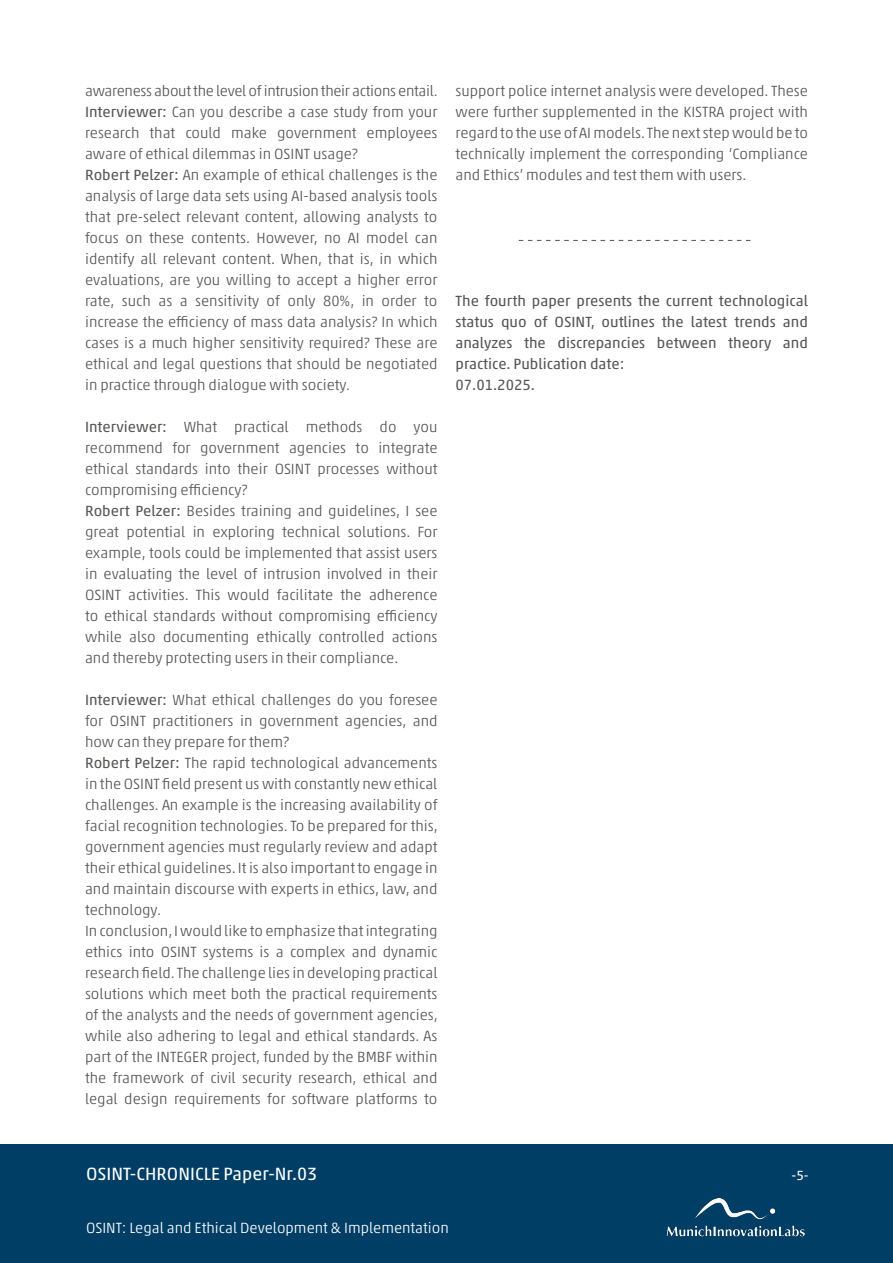
<style>
.page{position:relative;width:893px;height:1263px;background:#fff}
.page>*{position:absolute;margin:0;border:0;box-sizing:border-box;transform-origin:0 0}
.t1{font:18px "Akko Pro";color:#fff}
.Fließtext{font:300 15px/21px "Akko Pro";color:#575756;text-align:justify}
.Fließtext-2{font:15px/21px "Akko Pro";color:#575756;text-align:justify}
.Fließtext-3{font:300 15px "Akko Pro";letter-spacing:-.02em;color:#575756}
.t2{font:300 15px "Akko Pro";color:#fff}
.t3{font:13.5px "Akko Pro";color:#fff}
.s1{font-weight:400}
</style>
<div class="page">
<div style="left:0;top:1144px;width:893px;height:119px;background:#003e66"></div>
<img style="left:666px;top:1198px;width:139px;height:39px">
<svg style="left:519px;top:240px;width:231px;height:1px"></svg>
<p class="Fließtext-3" style="left:85px;top:82px;width:354px">awareness about the level of intrusion their actions entail.</p>
<p class="Fließtext" style="left:85px;top:101px;width:354px"><span class="s1">Interviewer:</span> Can you describe a case study from your research that could make government employees aware of ethical dilemmas in OSINT usage?</p>
<p class="Fließtext" style="left:85px;top:164px;width:354px"><span class="s1">Robert Pelzer:</span> An example of ethical challenges is the analysis of large data sets using AI-based analysis tools that pre-select relevant content, allowing analysts to focus on these contents. However, no AI model can identify all relevant content. When, that is, in which evaluations, are you willing to accept a higher error rate, such as a sensitivity of only 80%, in order to increase the efficiency of mass data analysis? In which cases is a much higher sensitivity required? These are ethical and legal questions that should be negotiated in practice through dialogue with society.</p>
<p class="Fließtext" style="left:85px;top:416px;width:354px"><span class="s1">Interviewer:</span> What practical methods do you recommend for government agencies to integrate ethical standards into their OSINT processes without compromising efficiency?</p>
<p class="Fließtext" style="left:85px;top:500px;width:354px"><span class="s1">Robert Pelzer:</span> Besides training and guidelines, I see great potential in exploring technical solutions. For example, tools could be implemented that assist users in evaluating the level of intrusion involved in their OSINT activities. This would facilitate the adherence to ethical standards without compromising efficiency while also documenting ethically controlled actions and thereby protecting users in their compliance.</p>
<p class="Fließtext" style="left:85px;top:689px;width:354px"><span class="s1">Interviewer:</span> What ethical challenges do you foresee for OSINT practitioners in government agencies, and how can they prepare for them?</p>
<p class="Fließtext" style="left:85px;top:752px;width:354px"><span class="s1">Robert Pelzer:</span> The rapid technological advancements in the OSINT field present us with constantly new ethical challenges. An example is the increasing availability of facial recognition technologies. To be prepared for this, government agencies must regularly review and adapt their ethical guidelines. It is also important to engage in and maintain discourse with experts in ethics, law, and technology.</p>
<p class="Fließtext" style="left:85px;top:920px;width:354px">In conclusion, I would like to emphasize that integrating ethics into OSINT systems is a complex and dynamic research field. The challenge lies in developing practical solutions which meet both the practical requirements of the analysts and the needs of government agencies, while also adhering to legal and ethical standards. As part of the INTEGER project, funded by the BMBF within the framework of civil security research, ethical and legal design requirements for software platforms to</p>
<p class="Fließtext" style="left:455px;top:80px;width:354px">support police internet analysis were developed. These were further supplemented in the KISTRA project with regard to the use of AI models. The next step would be to technically implement the corresponding ‘Compliance and Ethics’ modules and test them with users.</p>
<p class="Fließtext-2" style="left:455px;top:290px;width:354px">The fourth paper presents the current technological status quo of OSINT, outlines the latest trends and analyzes the discrepancies between theory and practice. Publication date:</p>
<p class="Fließtext-2" style="left:455px;top:374px;width:81px">07.01.2025.</p>
<p class="t1" style="left:86px;top:1162px;width:233px">OSINT-CHRONICLE Paper-Nr.03</p>
<p class="t3" style="left:791px;top:1167px;width:19px">-5-</p>
<p class="t2" style="left:86px;top:1218px;width:364px">OSINT: Legal and Ethical Development &amp; Implementation</p>
</div>
